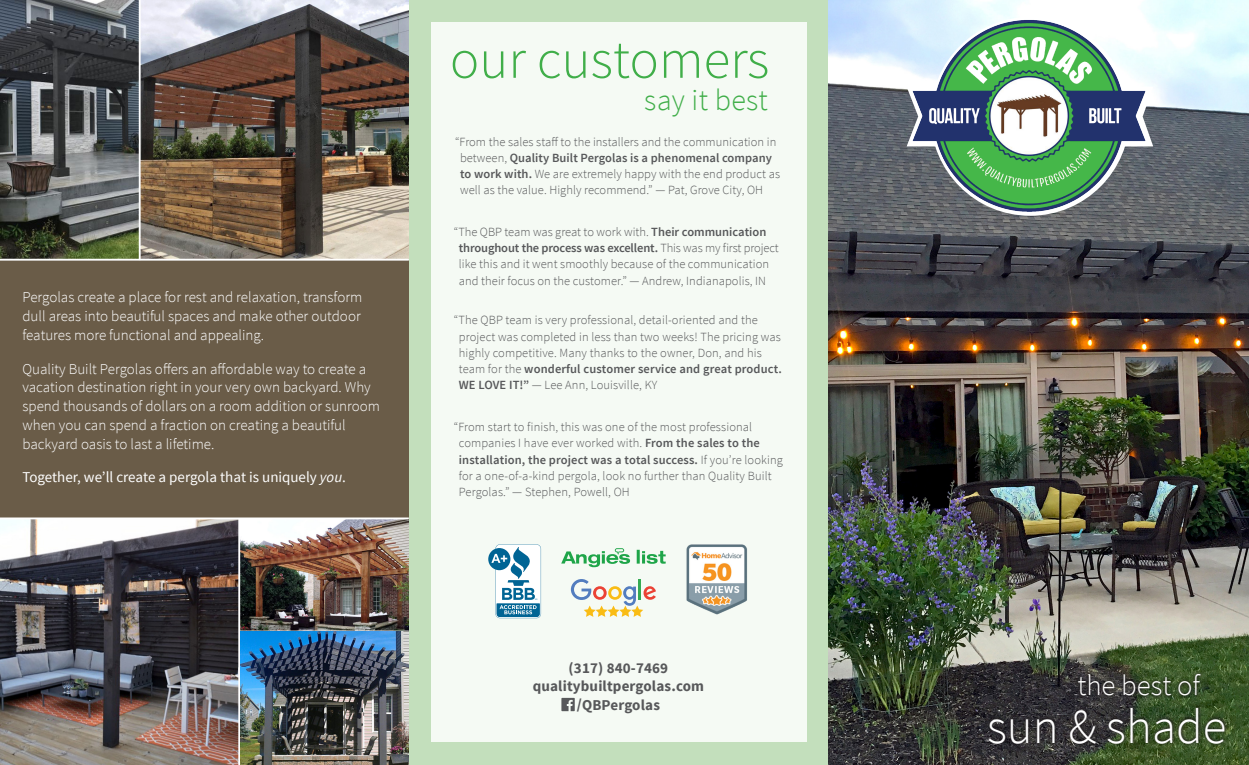
<style>
.page{position:relative;width:1249px;height:765px;background:#fff}
.page>*{position:absolute;margin:0;border:0;box-sizing:border-box;transform-origin:0 0}
.t1{font:300 55px "Source Sans Pro";color:#40ae49}
.t2{font:300 48.88px "Source Sans Pro";color:#fff}
.t3{font:300 30px "Source Sans Pro";letter-spacing:.01em;color:#40ae49}
.t4{font:300 28.75px "Source Sans Pro";color:#fff}
.t5{font:300 15px/18.8px "Source Sans Pro";color:#fff;text-align:justify}
.t6{font:700 15px "Source Sans Pro";letter-spacing:.01em;color:#57585a}
.t7{font:15px "Source Sans Pro";color:#fff}
.t8{font:300 12.5px/16.2px "Source Sans Pro";letter-spacing:.005em;color:#57585a}
.s1{font-style:italic}
.s2{font-weight:600}
</style>
<div class="page">
<div style="left:409px;top:0;width:420px;height:765px;background:#c3dfbc"></div>
<div style="left:431px;top:22px;width:375px;height:720px;background:#f5faf4"></div>
<img style="left:0;top:0;width:409px;height:259px">
<img style="left:0;top:519px;width:409px;height:246px">
<div style="left:0;top:260px;width:409px;height:258px;background:#6a5c48"></div>
<img style="left:829px;top:0;width:420px;height:765px">
<div style="left:985px;top:704px;width:243px;height:43px;background:#231f20;opacity:.85"></div>
<div style="left:1074px;top:671px;width:130px;height:28px;background:#231f20;opacity:.85"></div>
<hr style="left:0;top:259px;width:409px;height:2px;background:#fff">
<hr style="left:139px;top:0;width:2px;height:260px;background:#fff">
<hr style="left:238px;top:518px;width:2px;height:247px;background:#fff">
<hr style="left:239px;top:631px;width:170px;height:1px;background:#fff">
<svg style="left:488px;top:548px;width:22px;height:22px"></svg>
<svg style="left:491px;top:544px;width:50px;height:74px"></svg>
<svg style="left:561px;top:548px;width:105px;height:19px"></svg>
<svg style="left:571px;top:579px;width:85px;height:38px"></svg>
<svg style="left:561px;top:698px;width:14px;height:13px"></svg>
<svg style="left:906px;top:87px;width:247px;height:59px"></svg>
<img style="left:911px;top:19px;width:237px;height:194px">
<img style="left:686px;top:544px;width:61px;height:71px">
<p class="t5" style="left:22px;top:288px;width:341px">Pergolas create a place for rest and relaxation, transform dull areas into beautiful spaces and make other outdoor features more functional and appealing.</p>
<p class="t5" style="left:22px;top:359px;width:359px;text-align:left">Quality Built Pergolas offers an affordable way to create a vacation destination right in your very own backyard. Why spend thousands of dollars on a room addition or sunroom when you can spend a fraction on creating a beautiful backyard oasis to last a lifetime.</p>
<p class="t7" style="left:22px;top:468px;width:325px">Together, we’ll create a pergola that is uniquely <span class="s1">you</span>.</p>
<p class="t1" style="left:450px;top:26px;width:321px">our customers</p>
<p class="t3" style="left:644px;top:82px;width:125px">say it best</p>
<p class="t8" style="left:460px;top:133px;width:321px;text-indent:-5px">“From the sales staff to the installers and the communication in between, <span class="s2">Quality Built Pergolas is a phenomenal company to work with.</span> We are extremely happy with the end product as well as the value. Highly recommend.” — Pat, Grove City, OH</p>
<p class="t8" style="left:459px;top:224px;width:321px;text-indent:-5px">“The QBP team was great to work with. <span class="s2">Their communication throughout the process was excellent.</span> This was my first project like this and it went smoothly because of the communication</p>
<p class="t8" style="left:459px;top:272px;width:309px">and their focus on the customer.” — Andrew, Indianapolis, IN</p>
<p class="t8" style="left:459px;top:312px;width:324px;text-indent:-5px">“The QBP team is very professional, detail-oriented and the project was completed in less than two weeks! The pricing was highly competitive. Many thanks to the owner, Don, and his team for the <span class="s2">wonderful customer service and great product.<br>WE LOVE IT!”</span> — Lee Ann, Louisville, KY</p>
<p class="t8" style="left:459px;top:419px;width:326px;text-indent:-5px">“From start to finish, this was one of the most professional companies I have ever worked with. <span class="s2">From the sales to the installation, the project was a total success.</span> If you’re looking for a one-of-a-kind pergola, look no further than Quality Built Pergolas.” — Stephen, Powell, OH</p>
<p class="t6" style="left:569px;top:658px;width:101px">(317) 840-7469</p>
<p class="t6" style="left:533px;top:677px;width:173px">qualitybuiltpergolas.com</p>
<p class="t6" style="left:577px;top:695px;width:85px">/QBPergolas</p>
<p class="t4" style="left:1077px;top:668px;width:124px">the best of</p>
<p class="t2" style="left:987px;top:697px;width:241px">sun &amp; shade</p>
</div>
